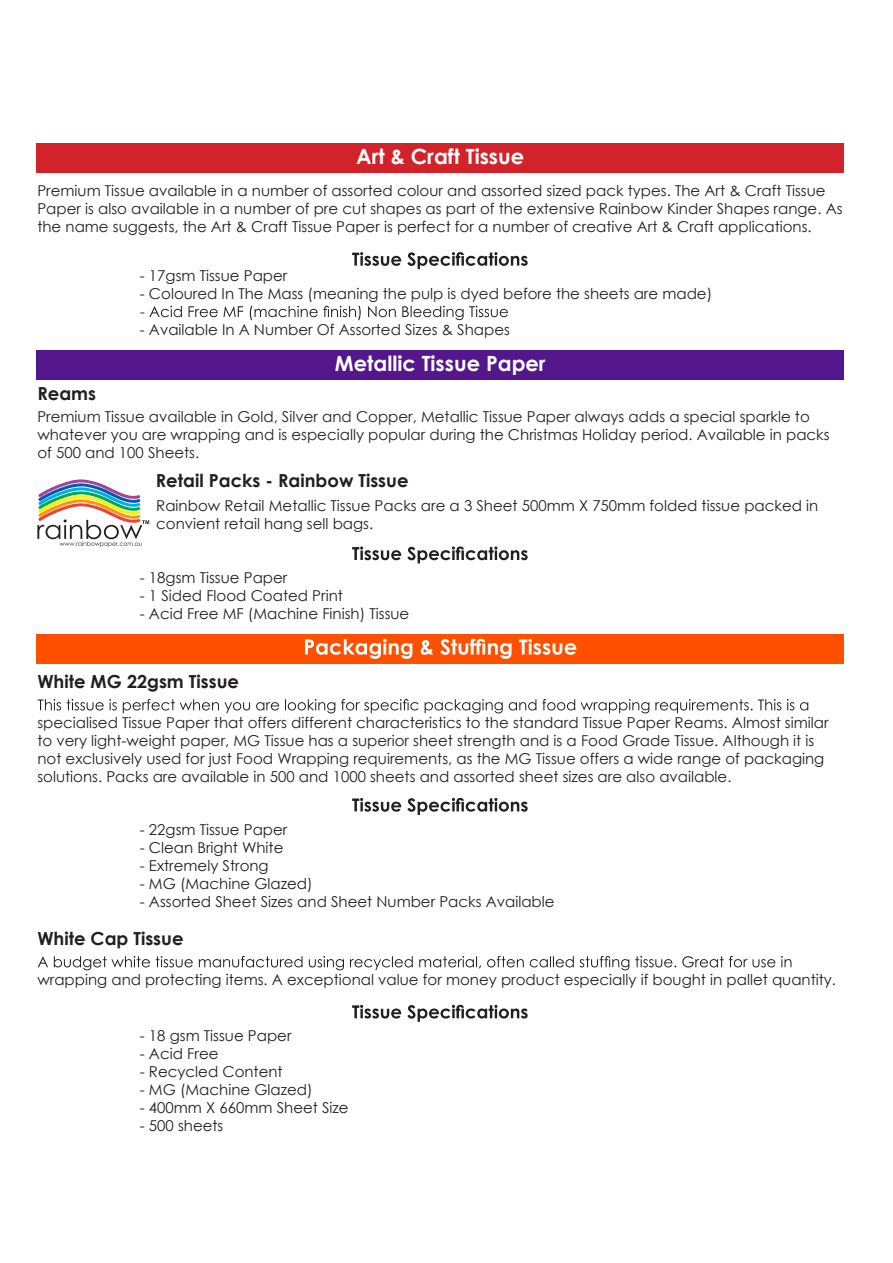
<style>
.page{position:relative;width:893px;height:1263px;background:#fff}
.page>*{position:absolute;margin:0;border:0;box-sizing:border-box;transform-origin:0 0}
.t1{font:700 21px "Century Gothic";color:#fff}
.t2{font:700 18px "Century Gothic";color:#231f20}
.t3{font:15px/18px "Century Gothic";color:#231f20}
</style>
<div class="page">
<svg style="left:352px;top:252px;width:176px;height:17px"></svg>
<svg style="left:352px;top:546px;width:176px;height:17px"></svg>
<svg style="left:352px;top:798px;width:176px;height:17px"></svg>
<svg style="left:352px;top:1005px;width:176px;height:17px"></svg>
<svg style="left:38px;top:699px;width:770px;height:14px"></svg>
<svg style="left:38px;top:956px;width:753px;height:14px"></svg>
<svg style="left:140px;top:306px;width:368px;height:14px"></svg>
<div style="left:36px;top:144px;width:808px;height:29px;background:#d2232a"></div>
<div style="left:36px;top:350px;width:808px;height:30px;background:#53168b"></div>
<div style="left:36px;top:634px;width:808px;height:30px;background:#ff5000"></div>
<svg style="left:305px;top:639px;width:271px;height:20px"></svg>
<svg style="left:37px;top:479px;width:112px;height:68px"></svg>
<h1 class="t1" style="left:356px;top:141px;width:169px">Art &amp; Craft Tissue</h1>
<p class="t3" style="left:37px;top:182px;width:807px">Premium Tissue available in a number of assorted colour and assorted sized pack types. The Art &amp; Craft Tissue<br>Paper is also available in a number of pre cut shapes as part of the extensive Rainbow Kinder Shapes range. As the name suggests, the Art &amp; Craft Tissue Paper is perfect for a number of creative Art &amp; Craft applications.</p>
<p class="t3" style="left:140px;top:266px;width:149px">- 17gsm Tissue Paper</p>
<p class="t3" style="left:140px;top:284px;width:574px">- Coloured In The Mass (meaning the pulp is dyed before the sheets are made)</p>
<p class="t3" style="left:140px;top:320px;width:372px">- Available In A Number Of Assorted Sizes &amp; Shapes</p>
<p class="t2" style="left:37px;top:380px;width:60px">Reams</p>
<h1 class="t1" style="left:335px;top:347px;width:212px">Metallic Tissue Paper</h1>
<p class="t3" style="left:37px;top:408px;width:794px">Premium Tissue available in Gold, Silver and Copper, Metallic Tissue Paper always adds a special sparkle to whatever you are wrapping and is especially popular during the Christmas Holiday period. Available in packs of 500 and 100 Sheets.</p>
<p class="t2" style="left:156px;top:467px;width:254px">Retail Packs - Rainbow Tissue</p>
<p class="t3" style="left:156px;top:497px;width:664px">Rainbow Retail Metallic Tissue Packs are a 3 Sheet 500mm X 750mm folded tissue packed in convient retail hang sell bags.</p>
<p class="t3" style="left:140px;top:568px;width:149px">- 18gsm Tissue Paper</p>
<p class="t3" style="left:140px;top:586px;width:205px">- 1 Sided Flood Coated Print</p>
<p class="t3" style="left:140px;top:604px;width:271px">- Acid Free MF (Machine Finish) Tissue</p>
<p class="t2" style="left:37px;top:668px;width:203px">White MG 22gsm Tissue</p>
<p class="t3" style="left:37px;top:714px;width:793px">specialised Tissue Paper that offers different characteristics to the standard Tissue Paper Reams. Almost similar to very light-weight paper, MG Tissue has a superior sheet strength and is a Food Grade Tissue. Although it is not exclusively used for just Food Wrapping requirements, as the MG Tissue offers a wide range of packaging solutions. Packs are available in 500 and 1000 sheets and assorted sheet sizes are also available.</p>
<p class="t3" style="left:140px;top:820px;width:149px">- 22gsm Tissue Paper</p>
<p class="t3" style="left:140px;top:838px;width:145px">- Clean Bright White</p>
<p class="t3" style="left:140px;top:856px;width:130px">- Extremely Strong</p>
<p class="t3" style="left:140px;top:874px;width:174px">- MG (Machine Glazed)</p>
<p class="t3" style="left:140px;top:892px;width:416px">- Assorted Sheet Sizes and Sheet Number Packs Available</p>
<p class="t2" style="left:37px;top:925px;width:148px">White Cap Tissue</p>
<p class="t3" style="left:37px;top:970px;width:800px">wrapping and protecting items. A exceptional value for money product especially if bought in pallet quantity.</p>
<p class="t3" style="left:140px;top:1027px;width:153px">- 18 gsm Tissue Paper</p>
<p class="t3" style="left:140px;top:1045px;width:80px">- Acid Free</p>
<p class="t3" style="left:140px;top:1063px;width:144px">- Recycled Content</p>
<p class="t3" style="left:140px;top:1081px;width:174px">- MG (Machine Glazed)</p>
<p class="t3" style="left:140px;top:1099px;width:210px">- 400mm X 660mm Sheet Size</p>
<p class="t3" style="left:140px;top:1117px;width:85px">- 500 sheets</p>
</div>
